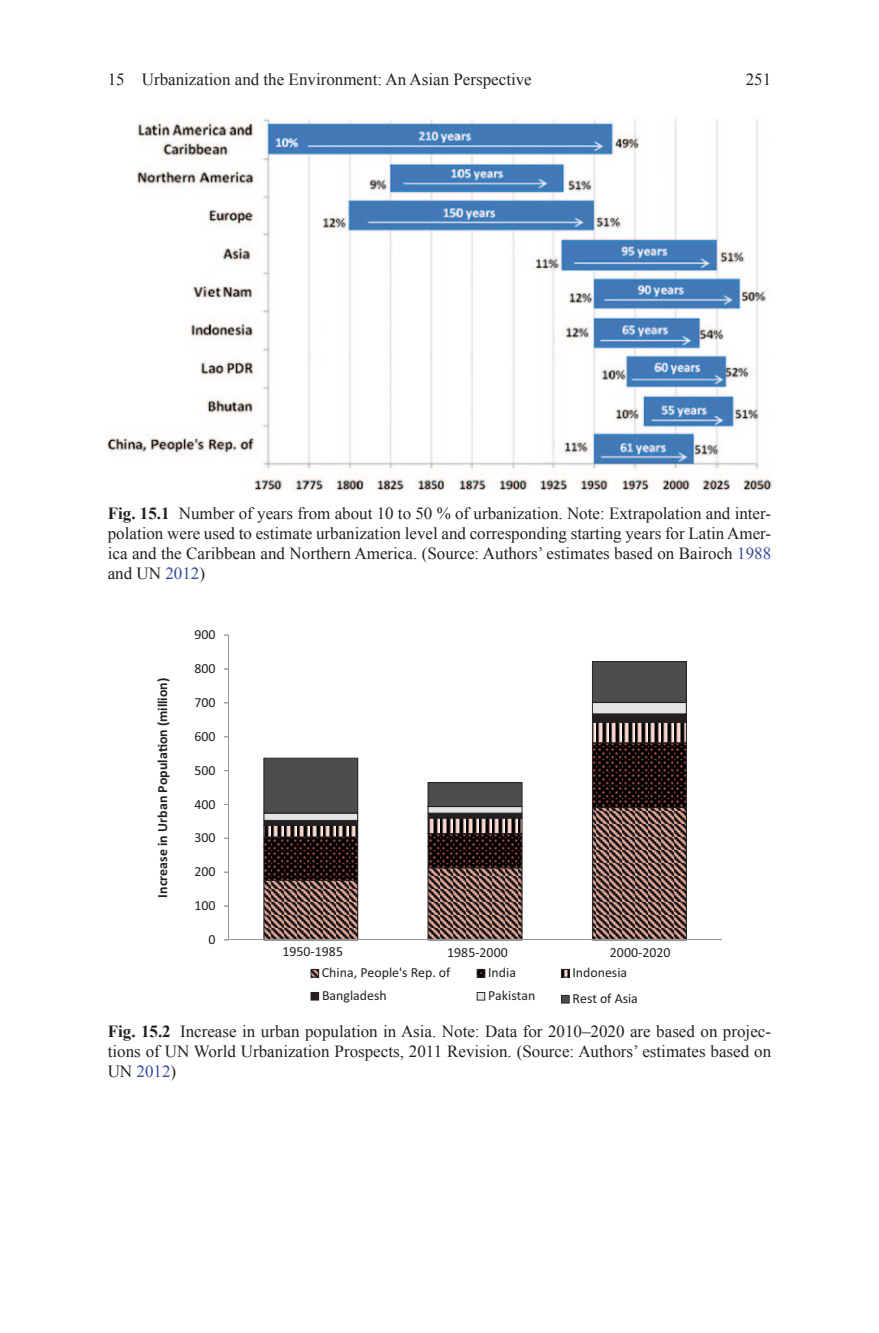
<style>
.page{position:relative;width:879px;height:1333px;background:#fff}
.page>*{position:absolute;margin:0;border:0;box-sizing:border-box;transform-origin:0 0}
.t1{font:17px/20px "Times New Roman";color:#231f20;text-align:justify}
.t2{font:13.8px "Calibri";color:#231f20}
.t3{font:700 13.8px "Calibri";letter-spacing:.005em;color:#231f20}
.s1{font-weight:700}
.s2{color:#324a97}
</style>
<div class="page">
<svg style="left:591px;top:661px;width:96px;height:81px;background:#666262"></svg>
<hr style="left:228px;top:635px;width:1px;height:211px;background:#95979a">
<svg style="left:263px;top:742px;width:424px;height:197px"></svg>
<hr style="left:228px;top:845px;width:1px;height:94px;background:#95979a">
<hr style="left:228px;top:939px;width:493px;height:1px;background:#95979a">
<svg style="left:310px;top:968px;width:9px;height:9px"></svg>
<svg style="left:476px;top:968px;width:9px;height:9px"></svg>
<svg style="left:561px;top:968px;width:9px;height:9px"></svg>
<svg style="left:310px;top:992px;width:9px;height:8px"></svg>
<svg style="left:476px;top:992px;width:9px;height:8px"></svg>
<svg style="left:561px;top:994px;width:9px;height:9px"></svg>
<img style="left:108px;top:118px;width:663px;height:372px">
<p class="t1" style="left:108px;top:69px;width:425px">15 Urbanization and the Environment: An Asian Perspective</p>
<p class="t1" style="left:746px;top:69px;width:27px">251</p>
<p class="t1" style="left:108px;top:503px;width:665px"><span class="s1">Fig. 15.1</span> Number of years from about 10 to 50 % of urbanization. Note: Extrapolation and inter&shy;polation were used to estimate urbanization level and corresponding starting years for Latin Amer&shy;ica and the Caribbean and Northern America. (Source: Authors’ estimates based on Bairoch <span class="s2">1988 </span>and UN <span class="s2">2012</span>)</p>
<p class="t2" style="left:194px;top:626px;width:22px">900</p>
<p class="t3" style="left:154px;top:897px;width:221px;rotate:-90deg">Increase in Urban Popula on (million)</p>
<p class="t2" style="left:194px;top:659px;width:22px">800</p>
<p class="t2" style="left:194px;top:693px;width:22px">700</p>
<p class="t2" style="left:194px;top:727px;width:22px">600</p>
<p class="t2" style="left:194px;top:761px;width:22px">500</p>
<p class="t2" style="left:194px;top:795px;width:22px">400</p>
<p class="t2" style="left:194px;top:829px;width:22px">300</p>
<p class="t2" style="left:194px;top:862px;width:22px">200</p>
<p class="t2" style="left:194px;top:897px;width:22px">100</p>
<p class="t2" style="left:209px;top:930px;width:9px">0</p>
<p class="t2" style="left:282px;top:942px;width:62px">1950-1985</p>
<p class="t2" style="left:447px;top:943px;width:62px">1985-2000</p>
<p class="t2" style="left:610px;top:944px;width:62px">2000-2020</p>
<p class="t2" style="left:322px;top:963px;width:130px">China, People's Rep. of</p>
<p class="t2" style="left:488px;top:963px;width:29px">India</p>
<p class="t2" style="left:572px;top:963px;width:56px">Indonesia</p>
<p class="t2" style="left:322px;top:986px;width:66px">Bangladesh</p>
<p class="t2" style="left:488px;top:986px;width:49px">Pakistan</p>
<p class="t2" style="left:572px;top:989px;width:67px">Rest of Asia</p>
<p class="t1" style="left:108px;top:1020px;width:665px"><span class="s1">Fig. 15.2</span> Increase in urban population in Asia. Note: Data for 2010–2020 are based on projec&shy;tions of UN World Urbanization Prospects, 2011 Revision. (Source: Authors’ estimates based on UN <span class="s2">2012</span>)</p>
</div>
